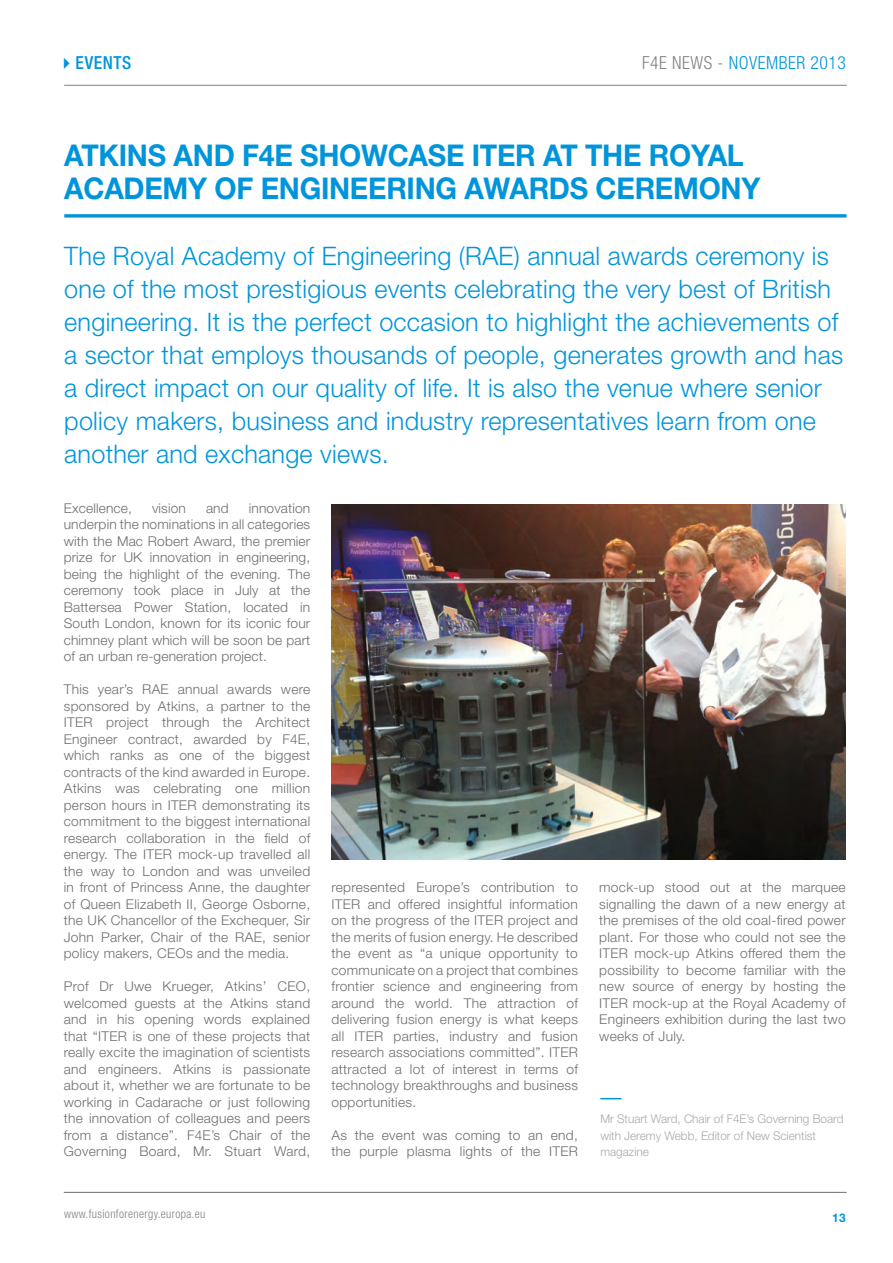
<style>
.page{position:relative;width:893px;height:1263px;background:#fff}
.page>*{position:absolute;margin:0;border:0;box-sizing:border-box;transform-origin:0 0}
.t1{font:700 30px/33px "Helvetica Neue";letter-spacing:-.01em;color:#0095da;scale:.95 1}
.t2{font:300 25.5px/33px "Helvetica Neue";letter-spacing:.01em;color:#0095da}
.t3{font:300 condensed 18px "Helvetica Neue LT Std";letter-spacing:.03em;color:#0095da}
.t4{font:500 condensed 18px "Helvetica Neue LT Std";letter-spacing:.03em;color:#0095da}
.t5{font:300 13.5px/16.5px "Helvetica Neue LT Std";letter-spacing:.02em;color:#6d6e71;text-align:justify}
.t6{font:300 12px/16.5px "Helvetica Neue";color:#a7a9ac}
.t7{font:300 condensed 12px "Helvetica Neue";letter-spacing:.03em;color:#808285}
.t8{font:700 12px "Helvetica Neue";color:#0095da}
.s1{color:#808285}
</style>
<div class="page">
<hr style="left:64px;top:85px;width:783px;height:1px;background:#808285">
<hr style="left:64px;top:1192px;width:783px;height:1px;background:#6d6e71">
<svg style="left:64px;top:214px;width:783px;height:4px;background:#27a5df"></svg>
<svg style="left:600px;top:1098px;width:21px;height:1px"></svg>
<img style="left:332px;top:504px;width:514px;height:355px">
<h3 class="t4" style="left:57px;top:52px;width:75px">✔EVENTS</h3>
<h3 class="t3" style="left:642px;top:53px;width:206px"><span class="s1">F4E NEWS -</span> NOVEMBER 2013</h3>
<h1 class="t1" style="left:64px;top:138px;width:734px">ATKINS AND F4E SHOWCASE ITER AT THE ROYAL<br>ACADEMY OF ENGINEERING AWARDS CEREMONY</h1>
<p class="t2" style="left:64px;top:239px;width:780px">The Royal Academy of Engineering (RAE) annual awards ceremony is one of the most prestigious events celebrating the very best of British engineering. It is the perfect occasion to highlight the achievements of a sector that employs thousands of people, generates growth and has a direct impact on our quality of life. It is also the venue where senior policy makers, business and industry representatives learn from one another and exchange views.</p>
<p class="t5" style="left:64px;top:499px;width:70px">Excellence,</p>
<p class="t5" style="left:152px;top:499px;width:35px">vision</p>
<p class="t5" style="left:206px;top:499px;width:24px">and</p>
<p class="t5" style="left:64px;top:499px;width:248px;text-indent:185px">innovation underpin the nominations in all categories with the Mac Robert Award, the premier prize for UK innovation in engineering, being the highlight of the evening. The ceremony took place in July at the Battersea Power Station, located in South London, known for its iconic four chimney plant which will be soon be part of an urban re-generation project.</p>
<p class="t5" style="left:64px;top:681px;width:248px">This year’s RAE annual awards were sponsored by Atkins, a partner to the ITER project through the Architect Engineer contract, awarded by F4E, which ranks as one of the biggest contracts of the kind awarded in Europe.<br>Atkins was celebrating one million person hours in ITER demonstrating its commitment to the biggest international research collaboration in the field of energy. The ITER mock-up travelled all the way to London and was unveiled in front of Princess Anne, the daughter of Queen Elizabeth II, George Osborne, the UK Chancellor of the Exchequer, Sir John Parker, Chair of the RAE, senior policy makers, CEOs and the media.</p>
<p class="t5" style="left:64px;top:978px;width:248px">Prof Dr Uwe Krueger, Atkins’ CEO, welcomed guests at the Atkins stand and in his opening words explained that “ITER is one of these projects that really excite the imagination of scientists and engineers. Atkins is passionate about it, whether we are fortunate to be working in Cadarache or just following the innovation of colleagues and peers from a distance”. F4E’s Chair of the Governing Board, Mr. Stuart Ward,</p>
<p class="t5" style="left:599px;top:879px;width:248px">mock-up stood out at the marquee signalling the dawn of a new energy at the premises of the old coal-fired power plant. For those who could not see the ITER mock-up Atkins offered them the possibility to become familiar with the new source of energy by hosting the ITER mock-up at the Royal Academy of Engineers exhibition during the last two weeks of July.</p>
<p class="t5" style="left:331px;top:879px;width:248px">represented Europe’s contribution to ITER and offered insightful information on the progress of the ITER project and the merits of fusion energy. He described the event as “a unique opportunity to communicate on a project that combines frontier science and engineering from around the world. The attraction of delivering fusion energy is what keeps all ITER parties, industry and fusion research associations committed”. ITER attracted a lot of interest in terms of technology breakthroughs and business opportunities.</p>
<p class="t5" style="left:331px;top:1126px;width:248px">As the event was coming to an end, the purple plasma lights of the ITER</p>
<p class="t6" style="left:600px;top:1110px;width:245px">Mr Stuart Ward, Chair of F4E’s Governing Board with Jeremy Webb, Editor of New Scientist magazine</p>
<p class="t7" style="left:64px;top:1207px;width:143px">www.fusionforenergy.europa.eu</p>
<p class="t8" style="left:832px;top:1211px;width:15px">13</p>
</div>
